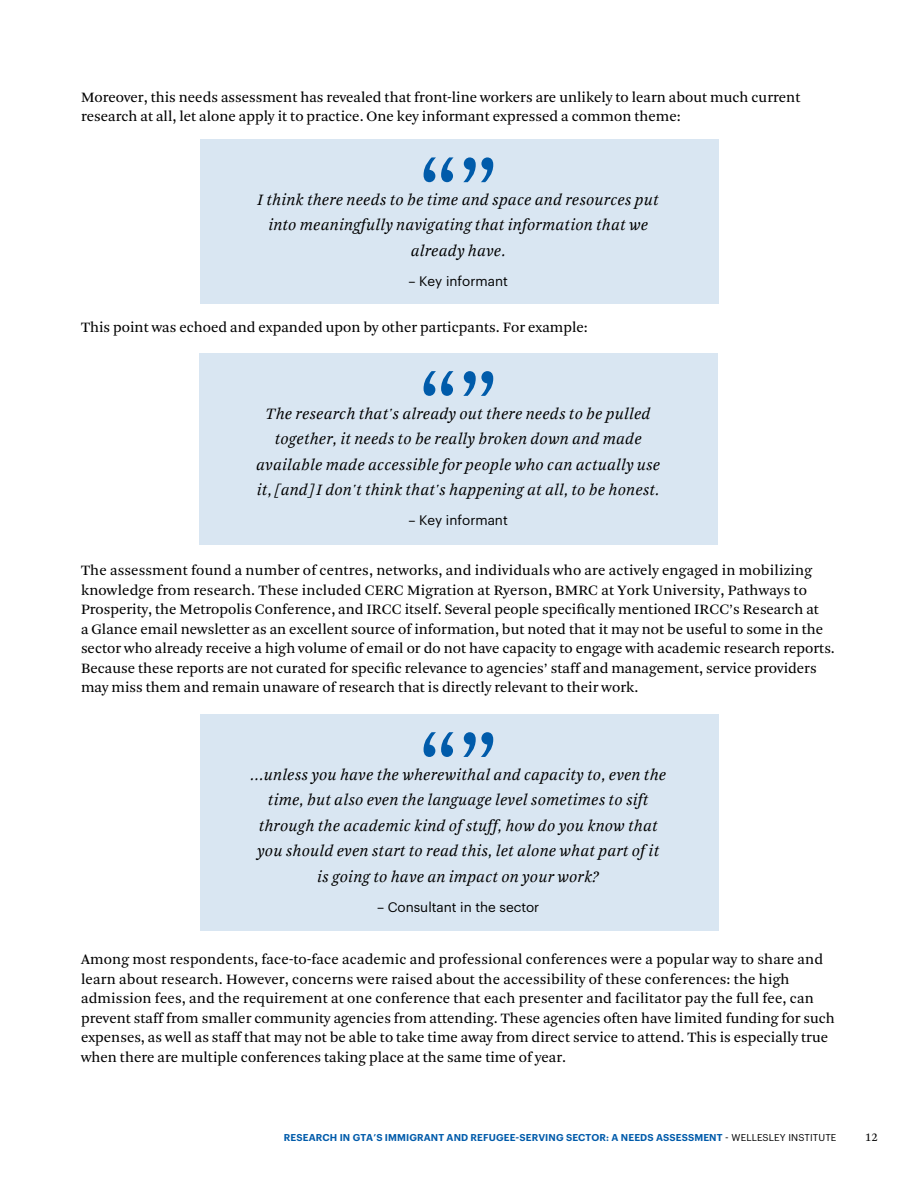
<style>
.page{position:relative;width:918px;height:1188px;background:#fff}
.page>*{position:absolute;margin:0;border:0;box-sizing:border-box;transform-origin:0 0}
.t1{font:italic 16.5px/25.5px "Arnhem";letter-spacing:.01em;color:#000;text-align:center}
.t2{font:15px/19.5px "Arnhem Blond";color:#000}
.t3{font:13.5px "Graphik";color:#000}
.t4{font:12px "Arnhem Blond";color:#000}
.t5{font:600 9.75px "Graphik";letter-spacing:.01em;color:#005baa}
.s1{font-weight:400;color:#000}
</style>
<div class="page">
<div style="left:200px;top:139px;width:518px;height:164px;background:#d9e6f2"></div>
<svg style="left:424px;top:157px;width:30px;height:25px"></svg>
<svg style="left:463px;top:157px;width:30px;height:25px"></svg>
<div style="left:200px;top:353px;width:518px;height:191px;background:#d9e6f2"></div>
<svg style="left:424px;top:371px;width:30px;height:25px"></svg>
<svg style="left:463px;top:371px;width:30px;height:25px"></svg>
<div style="left:200px;top:714px;width:518px;height:217px;background:#d9e6f2"></div>
<svg style="left:424px;top:732px;width:30px;height:25px"></svg>
<svg style="left:463px;top:732px;width:30px;height:25px"></svg>
<p class="t2" style="left:81px;top:87px;width:721px">Moreover, this needs assessment has revealed that front-line workers are unlikely to learn about much current research at all, let alone apply it to practice. One key informant expressed a common theme:</p>
<p class="t1" style="left:258px;top:187px;width:402px">I think there needs to be time and space and resources put into meaningfully navigating that information that we already have.</p>
<p class="t3" style="left:409px;top:271px;width:101px">– Key informant</p>
<p class="t2" style="left:81px;top:318px;width:508px">This point was echoed and expanded upon by other particpants. For example:</p>
<p class="t1" style="left:256px;top:401px;width:406px">The research that's already out there needs to be pulled together, it needs to be really broken down and made available made accessible for people who can actually use it, [and] I don't think that's happening at all, to be honest.</p>
<p class="t3" style="left:409px;top:510px;width:101px">– Key informant</p>
<p class="t2" style="left:81px;top:561px;width:755px">The assessment found a number of centres, networks, and individuals who are actively engaged in mobilizing knowledge from research. These included CERC Migration at Ryerson, BMRC at York University, Pathways to Prosperity, the Metropolis Conference, and IRCC itself. Several people specifically mentioned IRCC’s Research at<br>a Glance email newsletter as an excellent source of information, but noted that it may not be useful to some in the sector who already receive a high volume of email or do not have capacity to engage with academic research reports.<br>Because these reports are not curated for specific relevance to agencies’ staff and management, service providers may miss them and remain unaware of research that is directly relevant to their work.</p>
<p class="t1" style="left:250px;top:762px;width:417px">…unless you have the wherewithal and capacity to, even the time, but also even the language level sometimes to sift through the academic kind of stuff, how do you know that you should even start to read this, let alone what part of it is going to have an impact on your work?</p>
<p class="t3" style="left:377px;top:897px;width:164px">– Consultant in the sector</p>
<p class="t2" style="left:81px;top:950px;width:755px">Among most respondents, face-to-face academic and professional conferences were a popular way to share and learn about research. However, concerns were raised about the accessibility of these conferences: the high admission fees, and the requirement at one conference that each presenter and facilitator pay the full fee, can prevent staff from smaller community agencies from attending. These agencies often have limited funding for such expenses, as well as staff that may not be able to take time away from direct service to attend. This is especially true when there are multiple conferences taking place at the same time of year.</p>
<p class="t5" style="left:284px;top:1130px;width:554px">RESEARCH IN GTA’S IMMIGRANT AND REFUGEE-SERVING SECTOR: A NEEDS ASSESSMENT <span class="s1">- WELLESLEY INSTITUTE</span></p>
<p class="t4" style="left:865px;top:1130px;width:14px">12</p>
</div>
